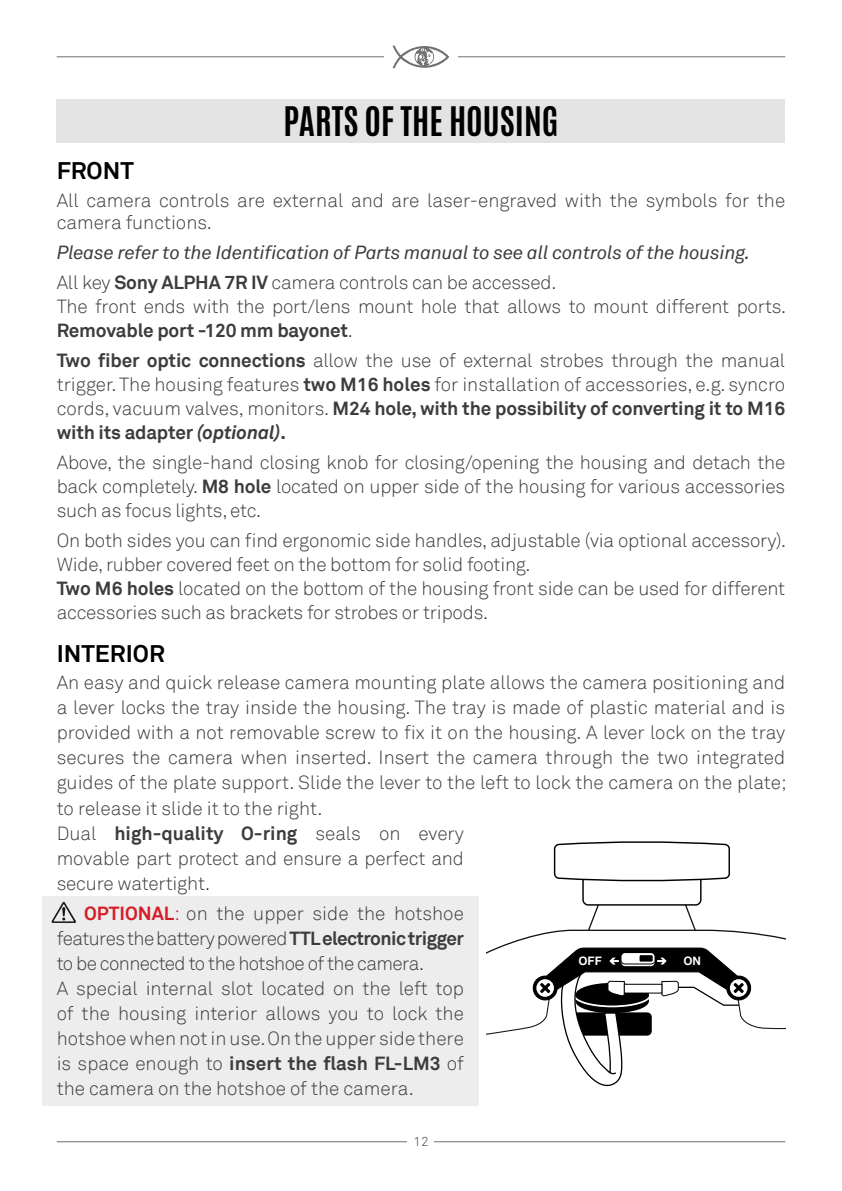
<style>
.page{position:relative;width:842px;height:1191px;background:#fff}
.page>*{position:absolute;margin:0;border:0;box-sizing:border-box;transform-origin:0 0}
.t1{font:700 34px "Antonio";color:#000}
.t2{font:700 24px "Akkurat";color:#000}
.t3{font:300 19px/25px "Akkurat";letter-spacing:-.005em;color:#3c3c3b}
.t4{font:italic 19px/30px "Akkurat";letter-spacing:-.01em;color:#3c3c3b}
.t5{font:300 13px "Akkurat";color:#3c3c3b}
.t6{font:700 11.6px "Helvetica";color:#fff}
.s1{font-weight:300;font-style:normal}
.s2{font-weight:700;font-style:normal}
.s3{font-weight:700}
.s4{font-weight:700;font-style:italic}
.s5{font-weight:700;color:#d61c26}
.s6{color:#d61c26}
</style>
<div class="page">
<hr style="left:57px;top:1141px;width:728px;height:1px;background:#706f6f">
<hr style="left:57px;top:56px;width:728px;height:1px;background:#706f6f">
<div style="left:384px;top:35px;width:74px;height:44px;background:#fff"></div>
<svg style="left:393px;top:45px;width:56px;height:24px"></svg>
<div style="left:408px;top:1137px;width:26px;height:9px;background:#fff"></div>
<div style="left:42px;top:895px;width:437px;height:210px;background:#ededed"></div>
<div style="left:57px;top:99px;width:728px;height:44px;background:#e3e3e3"></div>
<svg style="left:586px;top:905px;width:112px;height:24px"></svg>
<svg style="left:498px;top:929px;width:287px;height:18px"></svg>
<div style="left:582px;top:863px;width:119px;height:42px;border:1px solid #000;border-radius:5px"></div>
<svg style="left:553px;top:841px;width:177px;height:42px"></svg>
<svg style="left:487px;top:947px;width:298px;height:140px"></svg>
<div style="left:624px;top:984px;width:38px;height:9px;background:#fff"></div>
<div style="left:624px;top:983px;width:38px;height:10px;border:1px solid #000"></div>
<div style="left:639px;top:955px;width:14px;height:6px;background:#000"></div>
<svg style="left:52px;top:902px;width:24px;height:21px"></svg>
<p class="t2" style="left:57px;top:156px;width:79px">FRONT</p>
<h1 class="t1" style="left:284px;top:96px;width:276px">PARTS OF THE HOUSING</h1>
<p class="t3" style="left:57px;top:190px;width:730px;line-height:22px">All camera controls are external and are laser-engraved with the symbols for the camera functions.</p>
<p class="t4" style="left:57px;top:238px;width:695px">Please refer to the Identification of Parts manual to see all controls of the housing.<br><span class="s1">All key</span> <span class="s2">Sony ALPHA 7R IV</span> <span class="s1">camera controls can be accessed.</span></p>
<p class="t3" style="left:57px;top:295px;width:731px;line-height:24px">The front ends with the port/lens mount hole that allows to mount different ports.<br><span class="s3">Removable port -120 mm bayonet</span>.</p>
<p class="t3" style="left:57px;top:349px;width:730px;line-height:24px;text-align:justify"><span class="s3">Two fiber optic connections</span> allow the use of external strobes through the manual trigger. The housing features <span class="s3">two M16 holes</span> for installation of accessories, e.g. syncro cords, vacuum valves, monitors. <span class="s3">M24 hole, with the possibility of converting it to M16 with its adapter</span> <span class="s4">(optional)</span><span class="s3">.</span></p>
<p class="t3" style="left:57px;top:451px;width:730px;line-height:24px;text-align:justify">Above, the single-hand closing knob for closing/opening the housing and detach the back completely. <span class="s3">M8 hole</span> located on upper side of the housing for various accessories such as focus lights, etc.</p>
<p class="t3" style="left:57px;top:529px;width:731px;line-height:24px">On both sides you can find ergonomic side handles, adjustable (via optional accessory).<br>Wide, rubber covered feet on the bottom for solid footing.<br><span class="s3">Two M6 holes</span> located on the bottom of the housing front side can be used for different accessories such as brackets for strobes or tripods.</p>
<p class="t2" style="left:57px;top:638px;width:110px">INTERIOR</p>
<p class="t3" style="left:57px;top:670px;width:731px">An easy and quick release camera mounting plate allows the camera positioning and a lever locks the tray inside the housing. The tray is made of plastic material and is provided with a not removable screw to fix it on the housing. A lever lock on the tray secures the camera when inserted. Insert the camera through the two integrated guides of the plate support. Slide the lever to the left to lock the camera on the plate; to release it slide it to the right.<br>Dual <span class="s3">high-quality O-ring</span> seals on every<br>movable part protect and ensure a perfect and<br>secure watertight.</p>
<p class="t3" style="left:57px;top:900px;width:409px;text-indent:28px"><span class="s5">OPTIONAL</span><span class="s6">:</span> on the upper side the hotshoe features the battery powered <span class="s3">TTL electronic trigger </span>to be connected to the hotshoe of the camera.<br>A special internal slot located on the left top of the housing interior allows you to lock the hotshoe when not in use. On the upper side there is space enough to <span class="s3">insert the flash FL-LM3</span> of the camera on the hotshoe of the camera.</p>
<p class="t6" style="left:578px;top:951px;width:25px">OFF</p>
<p class="t6" style="left:683px;top:951px;width:19px">ON</p>
<p class="t5" style="left:414px;top:1134px;width:16px">12</p>
</div>
